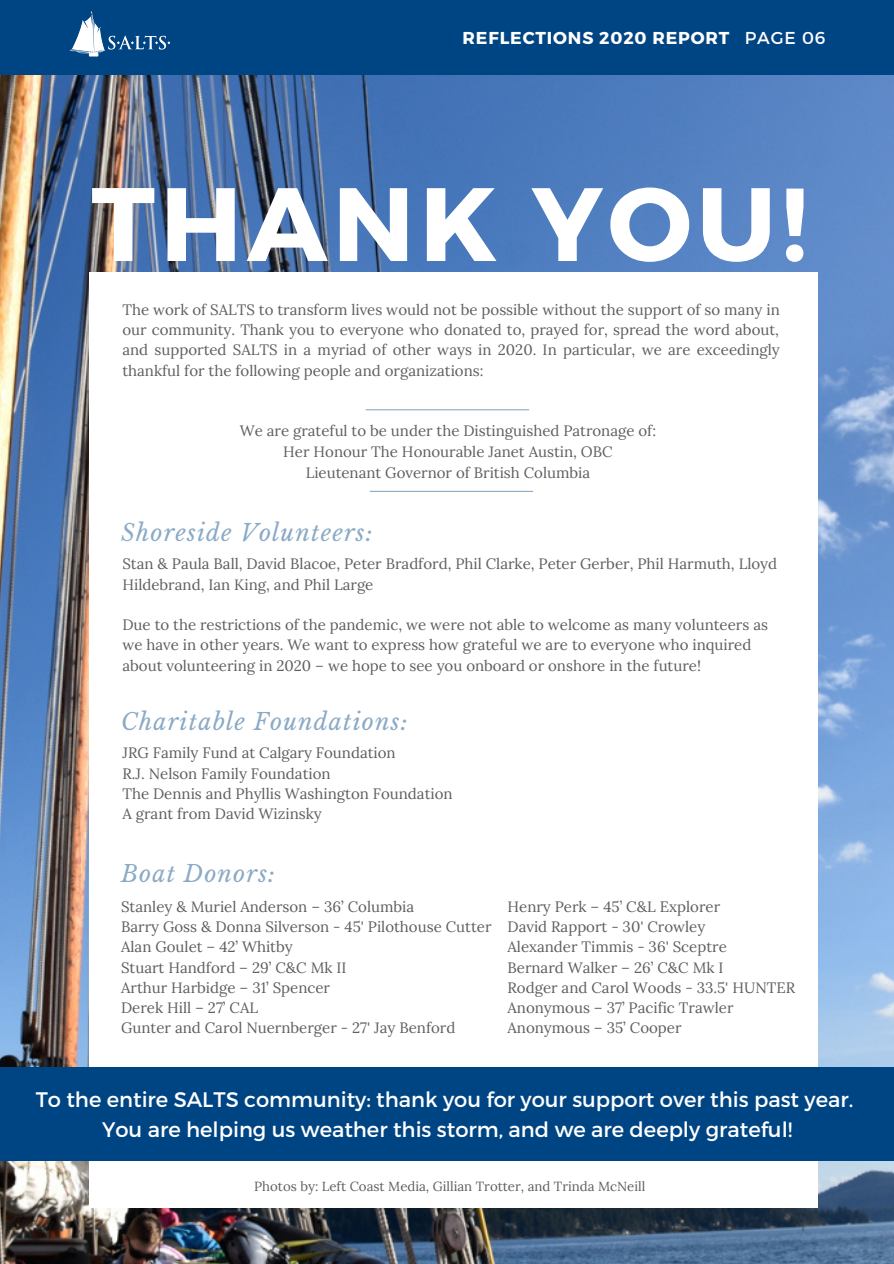
<style>
.page{position:relative;width:894px;height:1264px;background:#fff}
.page>*{position:absolute;margin:0;border:0;box-sizing:border-box;transform-origin:0 0}
.t1{font:700 104.1px "Montserrat";letter-spacing:.05em;color:#fff}
.t2{font:italic 23.1px "Libre Baskerville";letter-spacing:.05em;color:#8baac6}
.t3{font:21px "Montserrat";color:#fff}
.t4{font:700 17.25px "Montserrat";letter-spacing:.05em;color:#fff}
.t5{font:15px/20.2px "Lora";color:#5e5e5e}
.t6{font:13.2px "Lora";color:#5e5e5e}
.s1{font-weight:400}
</style>
<div class="page">
<img style="left:0;top:74px;width:893px;height:1189px">
<div style="left:0;top:0;width:893px;height:74px;background:#004583"></div>
<div style="left:89px;top:272px;width:728px;height:935px;background:#fff"></div>
<div style="left:0;top:1067px;width:893px;height:93px;background:#004583"></div>
<img style="left:69px;top:10px;width:102px;height:47px">
<hr style="left:365px;top:409px;width:164px;height:1px;background:#8baac6">
<hr style="left:369px;top:491px;width:164px;height:1px;background:#8baac6">
<p class="t4" style="left:462px;top:27px;width:364px">REFLECTIONS 2020 REPORT <span class="s1">PAGE 06</span></p>
<p class="t1" style="left:91px;top:156px;width:717px">THANK YOU!</p>
<p class="t5" style="left:122px;top:299px;width:658px;text-align:justify">The work of SALTS to transform lives would not be possible without the support of so many in our community. Thank you to everyone who donated to, prayed for, spread the word about, and supported SALTS in a myriad of other ways in 2020. In particular, we are exceedingly thankful for the following people and organizations:</p>
<p class="t5" style="left:240px;top:420px;width:417px">We are grateful to be under the Distinguished Patronage of:</p>
<p class="t5" style="left:283px;top:441px;width:331px">Her Honour The Honourable Janet Austin, OBC</p>
<p class="t5" style="left:305px;top:462px;width:286px">Lieutenant Governor of British Columbia</p>
<p class="t2" style="left:121px;top:519px;width:253px">Shoreside Volunteers:</p>
<p class="t5" style="left:122px;top:553px;width:656px">Stan &amp; Paula Ball, David Blacoe, Peter Bradford, Phil Clarke, Peter Gerber, Phil Harmuth, Lloyd<br>Hildebrand, Ian King, and Phil Large</p>
<p class="t5" style="left:122px;top:614px;width:647px">Due to the restrictions of the pandemic, we were not able to welcome as many volunteers as we have in other years. We want to express how grateful we are to everyone who inquired about volunteering in 2020 – we hope to see you onboard or onshore in the future!</p>
<p class="t2" style="left:121px;top:708px;width:288px">Charitable Foundations:</p>
<p class="t5" style="left:122px;top:743px;width:275px">JRG Family Fund at Calgary Foundation</p>
<p class="t5" style="left:122px;top:763px;width:210px">R.J. Nelson Family Foundation</p>
<p class="t5" style="left:122px;top:783px;width:331px">The Dennis and Phyllis Washington Foundation</p>
<p class="t5" style="left:122px;top:803px;width:201px">A grant from David Wizinsky</p>
<p class="t2" style="left:121px;top:859px;width:156px">Boat Donors:</p>
<p class="t5" style="left:121px;top:896px;width:294px">Stanley &amp; Muriel Anderson – 36’ Columbia</p>
<p class="t5" style="left:121px;top:916px;width:372px">Barry Goss &amp; Donna Silverson - 45' Pilothouse Cutter</p>
<p class="t5" style="left:121px;top:936px;width:173px">Alan Goulet – 42’ Whitby</p>
<p class="t5" style="left:121px;top:956px;width:227px">Stuart Handford – 29’ C&amp;C Mk II</p>
<p class="t5" style="left:121px;top:977px;width:210px">Arthur Harbidge – 31’ Spencer</p>
<p class="t5" style="left:121px;top:997px;width:138px">Derek Hill – 27’ CAL</p>
<p class="t5" style="left:121px;top:1017px;width:336px">Gunter and Carol Nuernberger - 27' Jay Benford</p>
<p class="t5" style="left:507px;top:896px;width:214px">Henry Perk – 45’ C&amp;L Explorer</p>
<p class="t5" style="left:507px;top:916px;width:199px">David Rapport - 30' Crowley</p>
<p class="t5" style="left:507px;top:936px;width:221px">Alexander Timmis - 36' Sceptre</p>
<p class="t5" style="left:507px;top:956px;width:217px">Bernard Walker – 26’ C&amp;C Mk I</p>
<p class="t5" style="left:507px;top:977px;width:289px">Rodger and Carol Woods - 33.5' HUNTER</p>
<p class="t5" style="left:507px;top:997px;width:227px">Anonymous – 37’ Pacific Trawler</p>
<p class="t5" style="left:507px;top:1017px;width:175px">Anonymous – 35’ Cooper</p>
<p class="t3" style="left:36px;top:1086px;width:818px">To the entire SALTS community: thank you for your support over this past year.</p>
<p class="t3" style="left:102px;top:1115px;width:691px">You are helping us weather this storm, and we are deeply grateful!</p>
<p class="t6" style="left:254px;top:1177px;width:392px">Photos by: Left Coast Media, Gillian Trotter, and Trinda McNeill</p>
</div>
